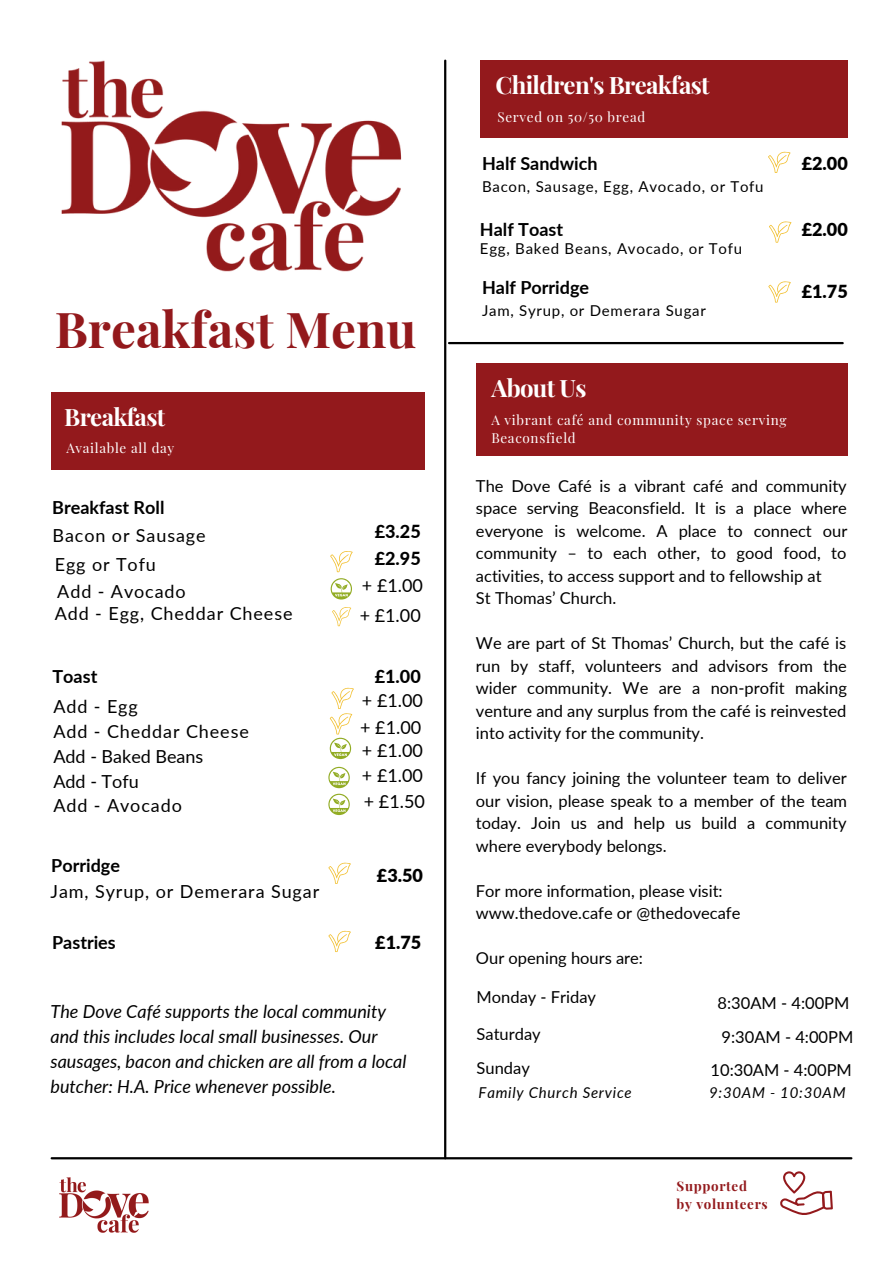
<style>
.page{position:relative;width:893px;height:1264px;background:#fff}
.page>*{position:absolute;margin:0;border:0;box-sizing:border-box;transform-origin:0 0}
.t1{font:700 49.35px "Playfair Display";color:#93191c}
.t2{font:700 24px "Playfair Display";letter-spacing:-.03em;color:#fff}
.t3{font:18px/24.8px "Lato";letter-spacing:.05em;color:#000}
.t4{font:italic 18px/24.8px "Lato";color:#000}
.t5{font:700 18px "Lato";color:#000}
.t6{font:900 18px "Lato";color:#000}
.t7{font:800 18px "Lato";color:#000}
.t8{font:16.5px/22.5px "Lato";color:#000}
.t9{font:15px "Lato";letter-spacing:.05em;color:#000}
.t10{font:italic 15px "Lato";letter-spacing:.05em;color:#000}
.t11{font:13.5px/18px "Playfair Display";letter-spacing:.05em;color:#fff}
.t12{font:700 13.35px/17.9px "Playfair Display";letter-spacing:.05em;color:#93191c}
</style>
<div class="page">
<hr style="left:52px;top:1157px;width:799px;height:2px;background:#000">
<hr style="left:444px;top:61px;width:2px;height:1097px;background:#000">
<img style="left:53px;top:1157px;width:102px;height:76px">
<svg style="left:780px;top:1171px;width:52px;height:44px"></svg>
<svg style="left:330px;top:551px;width:22px;height:21px"></svg>
<svg style="left:330px;top:578px;width:22px;height:21px"></svg>
<svg style="left:332px;top:607px;width:19px;height:19px"></svg>
<svg style="left:328px;top:930px;width:23px;height:22px"></svg>
<svg style="left:328px;top:862px;width:23px;height:21px"></svg>
<div style="left:51px;top:392px;width:373px;height:77px;background:#93191c"></div>
<div style="left:480px;top:60px;width:367px;height:77px;background:#93191c"></div>
<div style="left:476px;top:363px;width:371px;height:92px;background:#93191c"></div>
<hr style="left:449px;top:342px;width:393px;height:2px;background:#000">
<svg style="left:328px;top:766px;width:22px;height:49px"></svg>
<svg style="left:330px;top:687px;width:24px;height:72px"></svg>
<svg style="left:768px;top:281px;width:22px;height:21px"></svg>
<svg style="left:769px;top:221px;width:22px;height:22px"></svg>
<svg style="left:768px;top:151px;width:22px;height:22px"></svg>
<img style="left:61px;top:60px;width:341px;height:212px">
<h1 class="t1" style="left:55px;top:295px;width:363px">Breakfast Menu</h1>
<h2 class="t2" style="left:64px;top:400px;width:102px">Breakfast</h2>
<p class="t11" style="left:66px;top:438px;width:109px">Available all day</p>
<p class="t5" style="left:52px;top:496px;width:114px">Breakfast Roll</p>
<p class="t3" style="left:52px;top:522px;width:155px">Bacon or Sausage</p>
<p class="t7" style="left:375px;top:520px;width:48px">£3.25</p>
<p class="t3" style="left:55px;top:551px;width:103px">Egg or Tofu</p>
<p class="t7" style="left:375px;top:547px;width:48px">£2.95</p>
<p class="t3" style="left:57px;top:578px;width:130px">Add - Avocado</p>
<p class="t3" style="left:362px;top:572px;width:63px">+ £1.00</p>
<p class="t3" style="left:55px;top:601px;width:239px">Add - Egg, Cheddar Cheese</p>
<p class="t3" style="left:360px;top:602px;width:63px">+ £1.00</p>
<p class="t5" style="left:52px;top:665px;width:46px">Toast</p>
<p class="t7" style="left:375px;top:665px;width:48px">£1.00</p>
<p class="t3" style="left:53px;top:694px;width:197px">Add - Egg<br>Add - Cheddar Cheese<br>Add - Baked Beans<br>Add - Tofu<br>Add - Avocado</p>
<p class="t3" style="left:360px;top:686px;width:64px;line-height:26.7px">+ £1.00 + £1.00</p>
<p class="t3" style="left:362px;top:738px;width:63px">+ £1.00 + £1.00</p>
<p class="t3" style="left:364px;top:788px;width:63px">+ £1.50</p>
<p class="t5" style="left:51px;top:854px;width:70px">Porridge</p>
<p class="t3" style="left:51px;top:878px;width:270px">Jam, Syrup, or Demerara Sugar</p>
<p class="t6" style="left:377px;top:864px;width:48px">£3.50</p>
<p class="t5" style="left:52px;top:931px;width:65px">Pastries</p>
<p class="t6" style="left:375px;top:931px;width:48px">£1.75</p>
<p class="t4" style="left:51px;top:998px;width:357px">The Dove Café supports the local community and this includes local small businesses. Our sausages, bacon and chicken are all from a local butcher: H.A. Price whenever possible.</p>
<h2 class="t2" style="left:495px;top:68px;width:215px">Children's Breakfast</h2>
<p class="t11" style="left:497px;top:107px;width:149px">Served on 50/50 bread</p>
<p class="t5" style="left:482px;top:152px;width:117px">Half Sandwich</p>
<p class="t6" style="left:801px;top:152px;width:48px">£2.00</p>
<p class="t9" style="left:482px;top:177px;width:283px">Bacon, Sausage, Egg, Avocado, or Tofu</p>
<p class="t5" style="left:480px;top:218px;width:85px">Half Toast</p>
<p class="t9" style="left:480px;top:239px;width:264px">Egg, Baked Beans, Avocado, or Tofu</p>
<p class="t5" style="left:482px;top:276px;width:109px">Half Porridge</p>
<p class="t9" style="left:482px;top:301px;width:225px">Jam, Syrup, or Demerara Sugar</p>
<p class="t6" style="left:801px;top:219px;width:48px">£2.00</p>
<p class="t6" style="left:801px;top:280px;width:48px">£1.75</p>
<h2 class="t2" style="left:491px;top:371px;width:97px">About Us</h2>
<p class="t11" style="left:491px;top:410px;width:297px">A vibrant café and community space serving<br>Beaconsfield</p>
<p class="t8" style="left:476px;top:474px;width:373px">The Dove Café is a vibrant café and community space serving Beaconsfield. It is a place where everyone is welcome. A place to connect our community – to each other, to good food, to activities, to access support and to fellowship at<br>St Thomas’ Church.</p>
<p class="t8" style="left:476px;top:631px;width:372px;text-align:justify">We are part of St Thomas’ Church, but the café is run by staff, volunteers and advisors from the wider community. We are a non-profit making venture and any surplus from the café is reinvested into activity for the community.</p>
<p class="t8" style="left:476px;top:766px;width:373px;text-align:justify">If you fancy joining the volunteer team to deliver our vision, please speak to a member of the team today. Join us and help us build a community where everybody belongs.</p>
<p class="t8" style="left:476px;top:879px;width:266px">For more information, please visit: www.thedove.cafe or @thedovecafe</p>
<p class="t8" style="left:476px;top:946px;width:169px">Our opening hours are:</p>
<p class="t8" style="left:476px;top:984px;width:121px">Monday - Friday</p>
<p class="t8" style="left:476px;top:1016px;width:66px;line-height:34px">Saturday<br>Sunday</p>
<p class="t8" style="left:717px;top:991px;width:133px">8:30AM - 4:00PM</p>
<p class="t8" style="left:710px;top:1019px;width:144px;line-height:33.5px;text-align:right">9:30AM - 4:00PM<br>10:30AM - 4:00PM</p>
<p class="t10" style="left:478px;top:1082px;width:154px">Family Church Service</p>
<p class="t10" style="left:709px;top:1082px;width:138px">9:30AM - 10:30AM</p>
<p class="t12" style="left:676px;top:1176px;width:93px">Supported<br>by volunteers</p>
</div>
